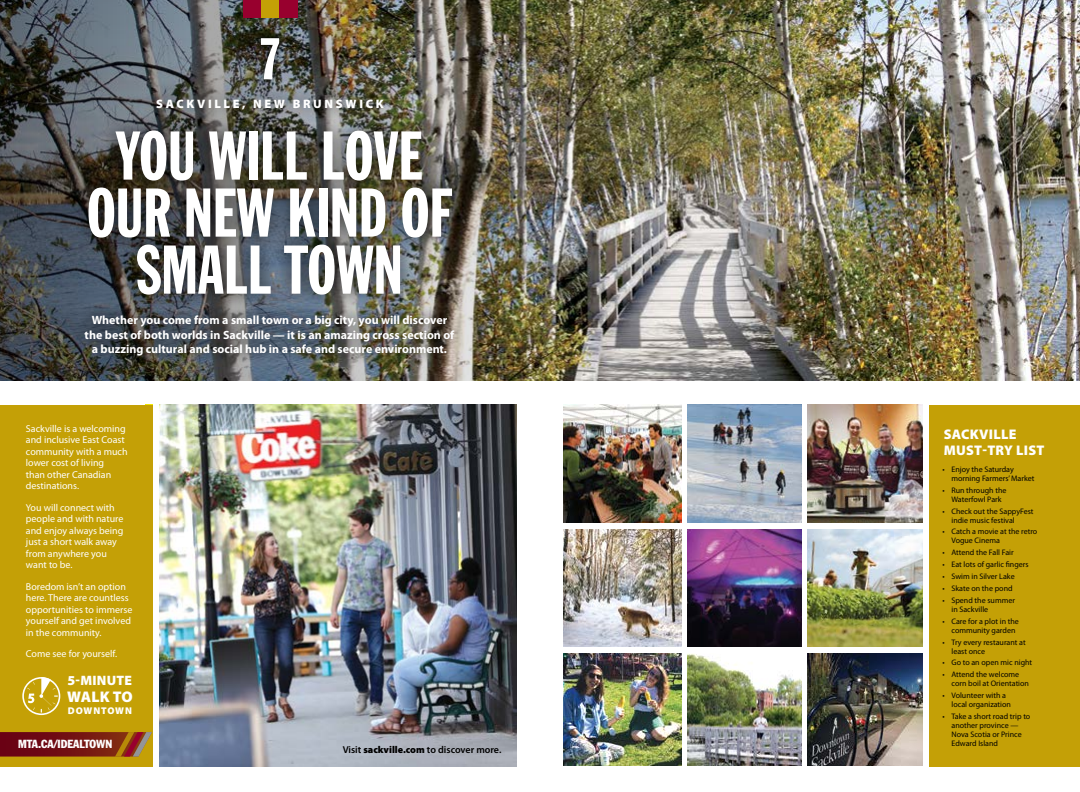
<style>
.page{position:relative;width:1080px;height:792px;background:#fff}
.page>*{position:absolute;margin:0;border:0;box-sizing:border-box;transform-origin:0 0}
.t1{font:67.7px/57px "Franklin Gothic Extra Cond";color:#fff;text-align:center}
.t2{font:57.9px "Franklin Gothic Extra Cond";color:#fff}
.t3{font:900 15.5px "Myriad Pro";letter-spacing:.005em;color:#fff}
.t4{font:900 14px/16.8px "Myriad Pro";letter-spacing:.02em;color:#fff}
.t5{font:900 13.6px "Myriad Pro";letter-spacing:.02em;color:#fff}
.t6{font:900 12.3px "Myriad Pro";letter-spacing:.22em;color:#fff}
.t7{font:700 12px/14.4px "Myriad Pro";color:#fff;text-align:center}
.t8{font:condensed 11.6px "Franklin Gothic";color:#fff}
.t9{font:10px/11.5px "Myriad Pro";color:#fff}
.t10{font:600 10px "Myriad Pro";color:#000}
.t11{font:900 9.8px "Myriad Pro";letter-spacing:.09em;color:#fff}
.t12{font:8px/9px "Myriad Pro";color:#000}
.s1{font-weight:900}
</style>
<div class="page">
<img style="left:595px;top:0;width:485px;height:380px">
<img style="left:0;top:0;width:595px;height:380px">
<div style="left:72px;top:115px;width:397px;height:196px;background:#000;opacity:.75"></div>
<div style="left:255px;top:33px;width:31px;height:53px;background:#000;opacity:.75"></div>
<div style="left:141px;top:83px;width:258px;height:42px;background:#000;opacity:.75"></div>
<div style="left:925px;top:405px;width:155px;height:361px;background:#c4a006"></div>
<img style="left:564px;top:405px;width:118px;height:118px">
<img style="left:564px;top:529px;width:118px;height:118px">
<svg style="left:687px;top:405px;width:115px;height:118px"></svg>
<img style="left:687px;top:529px;width:115px;height:118px">
<img style="left:564px;top:653px;width:118px;height:113px">
<img style="left:687px;top:653px;width:115px;height:113px">
<img style="left:807px;top:405px;width:116px;height:118px">
<img style="left:807px;top:529px;width:116px;height:118px">
<img style="left:807px;top:653px;width:116px;height:113px">
<div style="left:923px;top:397px;width:5px;height:372px;background:#fff"></div>
<img style="left:159px;top:405px;width:358px;height:361px">
<div style="left:0;top:405px;width:156px;height:361px;background:#c4a006"></div>
<div style="left:153px;top:400px;width:5px;height:369px;background:#fff"></div>
<svg style="left:22px;top:677px;width:38px;height:38px"></svg>
<div style="left:74px;top:303px;width:392px;height:63px;background:#000;opacity:.75"></div>
<svg style="left:0;top:732px;width:152px;height:25px"></svg>
<div style="left:243px;top:0;width:18px;height:18px;background:#98002e"></div>
<div style="left:261px;top:0;width:19px;height:18px;background:#c4a006"></div>
<div style="left:279px;top:0;width:19px;height:18px;background:#98002e"></div>
<h2 class="t2" style="left:261px;top:28px;width:20px">7</h2>
<h3 class="t6" style="left:156px;top:95px;width:229px">SACKVILLE, NEW BRUNSWICK</h3>
<h1 class="t1" style="left:87px;top:127px;width:367px">YOU WILL LOVE<br>OUR NEW KIND OF<br>SMALL TOWN</h1>
<h3 class="t7" style="left:85px;top:312px;width:371px">Whether you come from a small town or a big city, you will discover the best of both worlds in Sackville — it is an amazing cross section of a buzzing cultural and social hub in a safe and secure environment.</h3>
<p class="t9" style="left:26px;top:422px;width:103px">Sackville is a welcoming and inclusive East Coast community with a much lower cost of living<br>than other Canadian destinations.</p>
<p class="t9" style="left:26px;top:501px;width:99px">You will connect with people and with nature and enjoy always being just a short walk away from anywhere you want to be.</p>
<p class="t9" style="left:26px;top:580px;width:108px">Boredom isn’t an option here. There are countless opportunities to immerse yourself and get involved in the community.</p>
<p class="t9" style="left:26px;top:648px;width:93px">Come see for yourself.</p>
<h3 class="t5" style="left:68px;top:672px;width:66px">5-MINUTE</h3>
<h3 class="t3" style="left:67px;top:686px;width:67px">WALK TO</h3>
<p class="t11" style="left:68px;top:704px;width:66px">DOWNTOWN</p>
<h3 class="t8" style="left:18px;top:737px;width:96px">MTA.CA/IDEALTOWN</h3>
<p class="t10" style="left:343px;top:744px;width:160px">Visit <span class="s1">sackville.com</span> to discover more.</p>
<h3 class="t4" style="left:944px;top:425px;width:102px">SACKVILLE<br>MUST-TRY LIST</h3>
<p class="t12" style="left:951px;top:464px;width:85px;text-indent:-9px">• Enjoy the Saturday morning Farmers’ Market</p>
<p class="t12" style="left:942px;top:485px;width:65px;text-align:center">• Run through the<br>Waterfowl Park</p>
<p class="t12" style="left:951px;top:506px;width:84px;text-indent:-9px">• Check out the SappyFest indie music festival</p>
<p class="t12" style="left:951px;top:527px;width:87px;text-indent:-9px">• Catch a movie at the retro<br>Vogue Cinema</p>
<p class="t12" style="left:942px;top:548px;width:73px">• Attend the Fall Fair</p>
<p class="t12" style="left:942px;top:560px;width:88px">• Eat lots of garlic fingers</p>
<p class="t12" style="left:942px;top:572px;width:74px">• Swim in Silver Lake</p>
<p class="t12" style="left:942px;top:584px;width:72px">• Skate on the pond</p>
<p class="t12" style="left:951px;top:595px;width:65px;text-indent:-9px">• Spend the summer in Sackville</p>
<p class="t12" style="left:951px;top:616px;width:69px;text-indent:-9px">• Care for a plot in the community garden</p>
<p class="t12" style="left:951px;top:637px;width:76px;text-indent:-9px">• Try every restaurant at least once</p>
<p class="t12" style="left:942px;top:658px;width:91px">• Go to an open mic night</p>
<p class="t12" style="left:951px;top:670px;width:79px;text-indent:-9px">• Attend the welcome corn boil at Orientation</p>
<p class="t12" style="left:951px;top:691px;width:61px;text-indent:-9px">• Volunteer with a local organization</p>
<p class="t12" style="left:951px;top:712px;width:80px;text-indent:-9px">• Take a short road trip to another province —<br>Nova Scotia or Prince<br>Edward Island</p>
</div>
